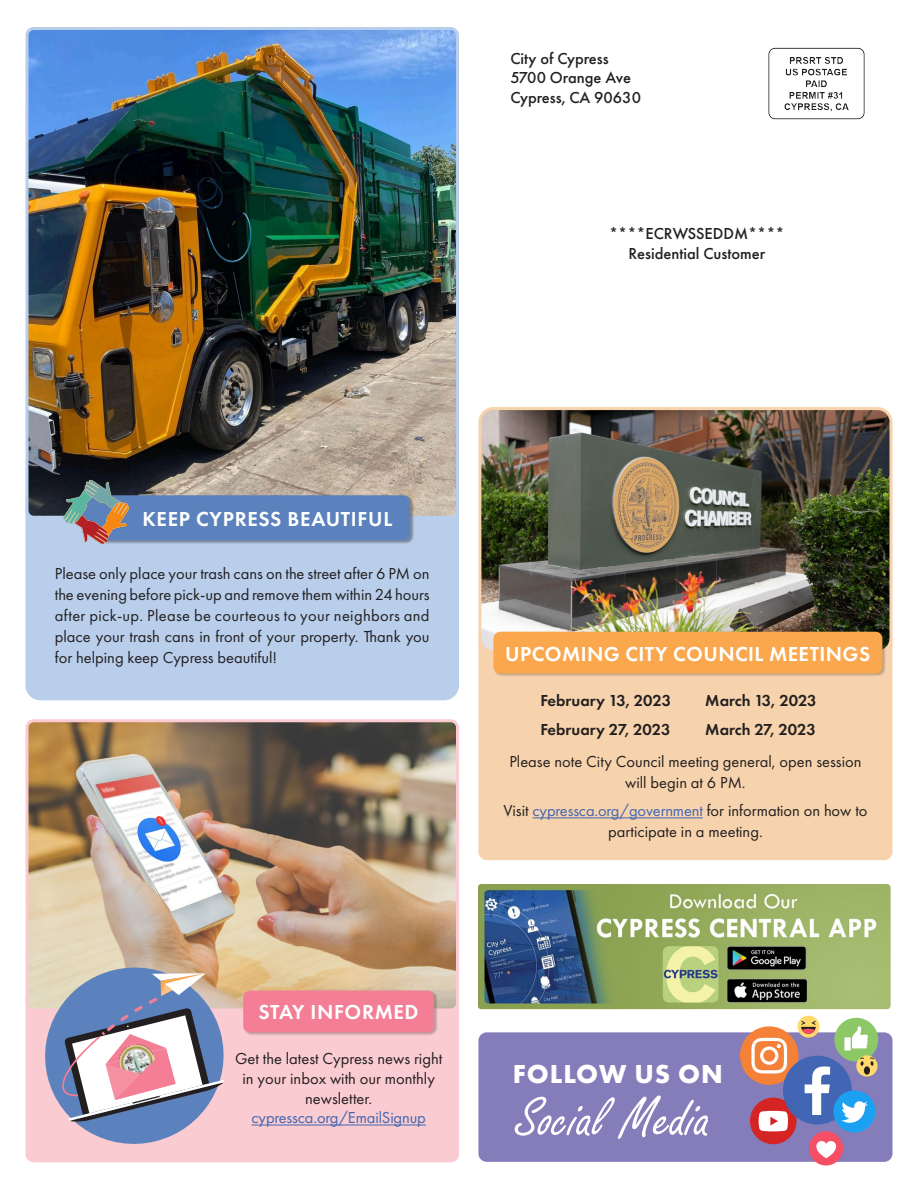
<style>
.page{position:relative;width:918px;height:1188px;background:#fff}
.page>*{position:absolute;margin:0;border:0;box-sizing:border-box;transform-origin:0 0}
.t1{font:60px "Freestyle Script";color:#fff}
.t2{font:700 27px "Futura PT";letter-spacing:.035em;color:#fff}
.t3{font:600 21px "Futura PT";letter-spacing:.02em;color:#fff}
.t4{font:16.5px/21px "Futura PT";color:#231f20;text-align:center}
.t5{font:500 16.5px "Futura PT";color:#231f20}
.t6{font:600 16.5px "Futura PT";color:#231f20}
.t7{font:16.5px "Futura PT";letter-spacing:-.01em;color:#4266b3}
.s1{color:#4266b3}
</style>
<div class="page">
<div style="left:27px;top:990px;width:431px;height:171px;background:#facbd0;border-radius:7px"></div>
<div style="left:26px;top:989px;width:433px;height:173px;border:3px solid #facbd0;border-radius:7px"></div>
<div style="left:27px;top:485px;width:431px;height:214px;background:#b8ceeb;border-radius:14px"></div>
<div style="left:26px;top:484px;width:433px;height:216px;border:3px solid #b8ceeb;border-radius:14px"></div>
<img style="left:768px;top:47px;width:97px;height:73px">
<img style="left:27px;top:28px;width:431px;height:489px">
<div style="left:26px;top:27px;width:433px;height:492px;border:3px solid #b8ceeb;border-radius:7px"></div>
<img style="left:27px;top:723px;width:431px;height:287px">
<div style="left:26px;top:719px;width:433px;height:292px;border:3px solid #facbd0;border-radius:7px"></div>
<hr style="left:252px;top:1125px;width:174px;height:1px;background:#4266b3">
<div style="left:243px;top:990px;width:195px;height:46px;background:#231f20;opacity:.28"></div>
<div style="left:243px;top:991px;width:191px;height:41px;background:#f37e95;border-radius:7px"></div>
<img style="left:478px;top:884px;width:413px;height:126px">
<div style="left:480px;top:632px;width:411px;height:227px;background:#f7d3ad;border-radius:7px"></div>
<div style="left:478px;top:631px;width:414px;height:229px;border:3px solid #f7d3ad;border-radius:7px"></div>
<img style="left:480px;top:411px;width:411px;height:241px">
<div style="left:478px;top:407px;width:414px;height:246px;border:3px solid #f7d3ad;border-radius:14px"></div>
<div style="left:493px;top:631px;width:393px;height:46px;background:#231f20;opacity:.28"></div>
<div style="left:494px;top:632px;width:388px;height:42px;background:#faa74d;border-radius:7px"></div>
<div style="left:480px;top:1034px;width:411px;height:126px;background:#857cba;border-radius:7px"></div>
<div style="left:478px;top:1032px;width:414px;height:130px;border:3px solid #857cba;border-radius:7px"></div>
<svg style="left:36px;top:958px;width:197px;height:186px"></svg>
<hr style="left:533px;top:817px;width:170px;height:1px;background:#4266b3">
<div style="left:97px;top:495px;width:317px;height:50px;background:#231f20;opacity:.4"></div>
<div style="left:97px;top:495px;width:313px;height:45px;background:#5c82bd;border-radius:7px"></div>
<img style="left:52px;top:467px;width:89px;height:78px">
<div style="left:798px;top:1016px;width:21px;height:22px;background:#ffd96b;border-radius:50%"></div>
<svg style="left:801px;top:1021px;width:15px;height:13px"></svg>
<div style="left:809px;top:1131px;width:34px;height:35px;background:#f54f66;border-radius:50%"></div>
<svg style="left:816px;top:1141px;width:20px;height:17px"></svg>
<div style="left:834px;top:1018px;width:44px;height:44px;background:#8dc867;border-radius:50%"></div>
<div style="left:844px;top:1037px;width:7px;height:14px;background:#fff"></div>
<svg style="left:852px;top:1026px;width:16px;height:23px"></svg>
<div style="left:750px;top:1098px;width:47px;height:46px;background:#d42424;border-radius:50%"></div>
<svg style="left:759px;top:1111px;width:29px;height:20px"></svg>
<div style="left:740px;top:1026px;width:59px;height:59px;background:#f58038;border-radius:50%"></div>
<svg style="left:751px;top:1038px;width:36px;height:36px"></svg>
<div style="left:783px;top:1056px;width:69px;height:69px;background:#4266b3;border-radius:50%"></div>
<svg style="left:805px;top:1066px;width:25px;height:49px"></svg>
<div style="left:833px;top:1090px;width:43px;height:43px;background:#1ca1f2;border-radius:50%"></div>
<svg style="left:841px;top:1101px;width:27px;height:22px"></svg>
<svg style="left:856px;top:1055px;width:22px;height:22px"></svg>
<div style="left:864px;top:1066px;width:6px;height:9px;background:#231f20;border-radius:50%"></div>
<svg style="left:860px;top:1057px;width:4px;height:9px"></svg>
<svg style="left:870px;top:1057px;width:4px;height:9px"></svg>
<p class="t5" style="left:510px;top:48px;width:100px">City of Cypress</p>
<p class="t5" style="left:510px;top:68px;width:122px">5700 Orange Ave</p>
<p class="t5" style="left:510px;top:88px;width:132px">Cypress, CA 90630</p>
<p class="t5" style="left:609px;top:224px;width:177px">****ECRWSSEDDM****</p>
<p class="t5" style="left:628px;top:244px;width:138px">Residential Customer</p>
<p class="t3" style="left:142px;top:505px;width:251px">KEEP CYPRESS BEAUTIFUL</p>
<p class="t4" style="left:55px;top:563px;width:376px;text-align:justify">Please only place your trash cans on the street after 6 PM on the evening before pick-up and remove them within 24 hours after pick-up. Please be courteous to your neighbors and place your trash cans in front of your property. Thank you for helping keep Cypress beautiful!</p>
<p class="t3" style="left:505px;top:640px;width:367px">UPCOMING CITY COUNCIL MEETINGS</p>
<p class="t6" style="left:540px;top:690px;width:132px">February 13, 2023</p>
<p class="t6" style="left:540px;top:719px;width:131px">February 27, 2023</p>
<p class="t6" style="left:705px;top:690px;width:113px">March 13, 2023</p>
<p class="t6" style="left:705px;top:719px;width:112px">March 27, 2023</p>
<p class="t4" style="left:509px;top:751px;width:354px">Please note City Council meeting general, open session will begin at 6 PM.</p>
<p class="t4" style="left:503px;top:800px;width:366px">Visit <span class="s1">cypressca.org/government</span> for information on how to participate in a meeting.</p>
<p class="t3" style="left:258px;top:999px;width:162px">STAY INFORMED</p>
<p class="t4" style="left:235px;top:1048px;width:209px;line-height:19.8px">Get the latest Cypress news right in your inbox with our monthly newsletter.</p>
<p class="t7" style="left:252px;top:1108px;width:176px">cypressca.org/EmailSignup</p>
<p class="t2" style="left:513px;top:1056px;width:212px">FOLLOW US ON</p>
<p class="t1" style="left:516px;top:1086px;width:196px">Social Media</p>
</div>
